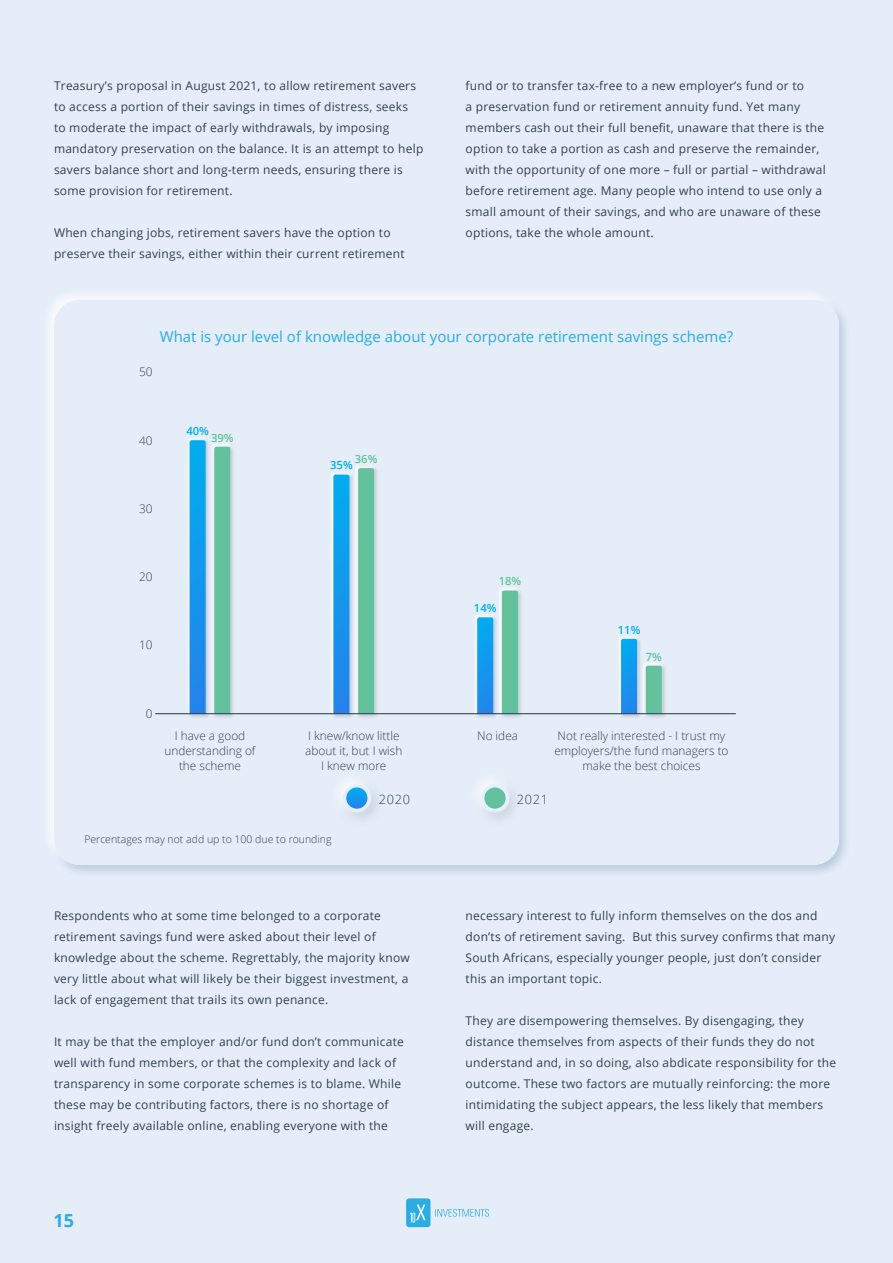
<style>
.page{position:relative;width:893px;height:1263px;background:#e4edf8}
.page>*{position:absolute;margin:0;border:0;box-sizing:border-box;transform-origin:0 0}
.t1{font:700 18px "Open Sans";color:#2aace2}
.t2{font:15px "Open Sans";color:#2aace2}
.t3{font:300 12.75px "Open Sans";letter-spacing:.06em;color:#304254}
.t4{font:12px/21px "Open Sans";letter-spacing:.02em;color:#344152}
.t5{font:300 11.85px/15px "Open Sans";color:#334152;text-align:center}
.t6{font:600 11.25px "Open Sans";color:#00aeef}
.t7{font:600 11.25px "Open Sans";color:#63c29d}
.t8{font:300 10.5px "Open Sans";color:#344152}
</style>
<div class="page">
<div style="left:50px;top:296px;width:801px;height:581px;background:#1a3f71;opacity:.2"></div>
<div style="left:40px;top:287px;width:802px;height:581px;background:#fff;opacity:.75"></div>
<div style="left:54px;top:300px;width:785px;height:565px;background:#e4edf8;border-radius:26px"></div>
<img style="left:478px;top:781px;width:37px;height:38px">
<div style="left:481px;top:784px;width:28px;height:28px;background:#e4efff;border-radius:50%"></div>
<div style="left:484px;top:787px;width:22px;height:22px;background:#63c29d;border-radius:50%"></div>
<img style="left:339px;top:781px;width:38px;height:38px">
<div style="left:343px;top:784px;width:28px;height:28px;background:#e4efff;border-radius:50%"></div>
<svg style="left:346px;top:787px;width:21px;height:22px"></svg>
<img style="left:187px;top:438px;width:22px;height:279px">
<svg style="left:190px;top:440px;width:16px;height:273px;background:#1698ec"></svg>
<img style="left:211px;top:444px;width:27px;height:274px">
<div style="left:214px;top:447px;width:16px;height:266px;background:#63c29d"></div>
<img style="left:331px;top:473px;width:22px;height:244px">
<svg style="left:333px;top:475px;width:16px;height:238px;background:#189aed"></svg>
<img style="left:355px;top:466px;width:26px;height:252px">
<div style="left:358px;top:468px;width:16px;height:245px;background:#63c29d"></div>
<img style="left:475px;top:615px;width:22px;height:102px">
<svg style="left:477px;top:617px;width:16px;height:96px;background:#1699ed"></svg>
<img style="left:498px;top:588px;width:27px;height:130px">
<div style="left:502px;top:590px;width:16px;height:123px;background:#63c29d"></div>
<img style="left:619px;top:637px;width:22px;height:80px">
<svg style="left:621px;top:639px;width:16px;height:74px"></svg>
<img style="left:642px;top:663px;width:27px;height:55px">
<svg style="left:646px;top:666px;width:16px;height:47px"></svg>
<hr style="left:155px;top:713px;width:581px;height:1px;background:#304254">
<div style="left:406px;top:1198px;width:24px;height:29px;background:#2cace2;border-radius:3px"></div>
<svg style="left:410px;top:1204px;width:16px;height:18px"></svg>
<svg style="left:435px;top:1209px;width:54px;height:8px"></svg>
<p class="t4" style="left:54px;top:75px;width:371px">Treasury’s proposal in August 2021, to allow retirement savers to access a portion of their savings in times of distress, seeks<br>to moderate the impact of early withdrawals, by imposing mandatory preservation on the balance. It is an attempt to help savers balance short and long-term needs, ensuring there is some provision for retirement.</p>
<p class="t4" style="left:54px;top:222px;width:352px">When changing jobs, retirement savers have the option to preserve their savings, either within their current retirement</p>
<p class="t4" style="left:466px;top:75px;width:362px">fund or to transfer tax-free to a new employer’s fund or to<br>a preservation fund or retirement annuity fund. Yet many members cash out their full benefit, unaware that there is the option to take a portion as cash and preserve the remainder, with the opportunity of one more – full or partial – withdrawal before retirement age. Many people who intend to use only a small amount of their savings, and who are unaware of these options, take the whole amount.</p>
<p class="t2" style="left:160px;top:327px;width:575px">What is your level of knowledge about your corporate retirement savings scheme?</p>
<p class="t5" style="left:139px;top:364px;width:15px">50</p>
<p class="t5" style="left:139px;top:432px;width:15px">40</p>
<p class="t5" style="left:139px;top:501px;width:15px">30</p>
<p class="t6" style="left:186px;top:423px;width:24px">40%</p>
<p class="t7" style="left:211px;top:430px;width:24px">39%</p>
<p class="t7" style="left:355px;top:451px;width:24px">36%</p>
<p class="t6" style="left:330px;top:458px;width:24px">35%</p>
<p class="t5" style="left:139px;top:569px;width:15px">20</p>
<p class="t5" style="left:139px;top:637px;width:15px">10</p>
<p class="t7" style="left:499px;top:574px;width:24px">18%</p>
<p class="t6" style="left:474px;top:600px;width:24px">14%</p>
<p class="t6" style="left:618px;top:622px;width:24px">11%</p>
<p class="t7" style="left:646px;top:649px;width:18px">7%</p>
<p class="t5" style="left:146px;top:705px;width:8px">0</p>
<p class="t5" style="left:164px;top:728px;width:93px">I have a good understanding of the scheme</p>
<p class="t5" style="left:305px;top:728px;width:99px">I knew/know little about it, but I wish<br>I knew more</p>
<p class="t5" style="left:477px;top:728px;width:42px">No idea</p>
<p class="t5" style="left:554px;top:728px;width:176px">Not really interested - I trust my employers/the fund managers to make the best choices</p>
<p class="t3" style="left:379px;top:791px;width:33px">2020</p>
<p class="t3" style="left:517px;top:791px;width:33px">2021</p>
<p class="t8" style="left:84px;top:832px;width:249px">Percentages may not add up to 100 due to rounding</p>
<p class="t4" style="left:54px;top:904px;width:357px">Respondents who at some time belonged to a corporate retirement savings fund were asked about their level of knowledge about the scheme. Regrettably, the majority know very little about what will likely be their biggest investment, a lack of engagement that trails its own penance.</p>
<p class="t4" style="left:54px;top:1030px;width:351px">It may be that the employer and/or fund don’t communicate well with fund members, or that the complexity and lack of transparency in some corporate schemes is to blame. While these may be contributing factors, there is no shortage of insight freely available online, enabling everyone with the</p>
<h1 class="t1" style="left:54px;top:1208px;width:22px">15</h1>
<p class="t4" style="left:466px;top:904px;width:371px">necessary interest to fully inform themselves on the dos and don’ts of retirement saving. But this survey confirms that many South Africans, especially younger people, just don’t consider this an important topic.</p>
<p class="t4" style="left:466px;top:1009px;width:372px">They are disempowering themselves. By disengaging, they distance themselves from aspects of their funds they do not understand and, in so doing, also abdicate responsibility for the outcome. These two factors are mutually reinforcing: the more intimidating the subject appears, the less likely that members will engage.</p>
</div>
